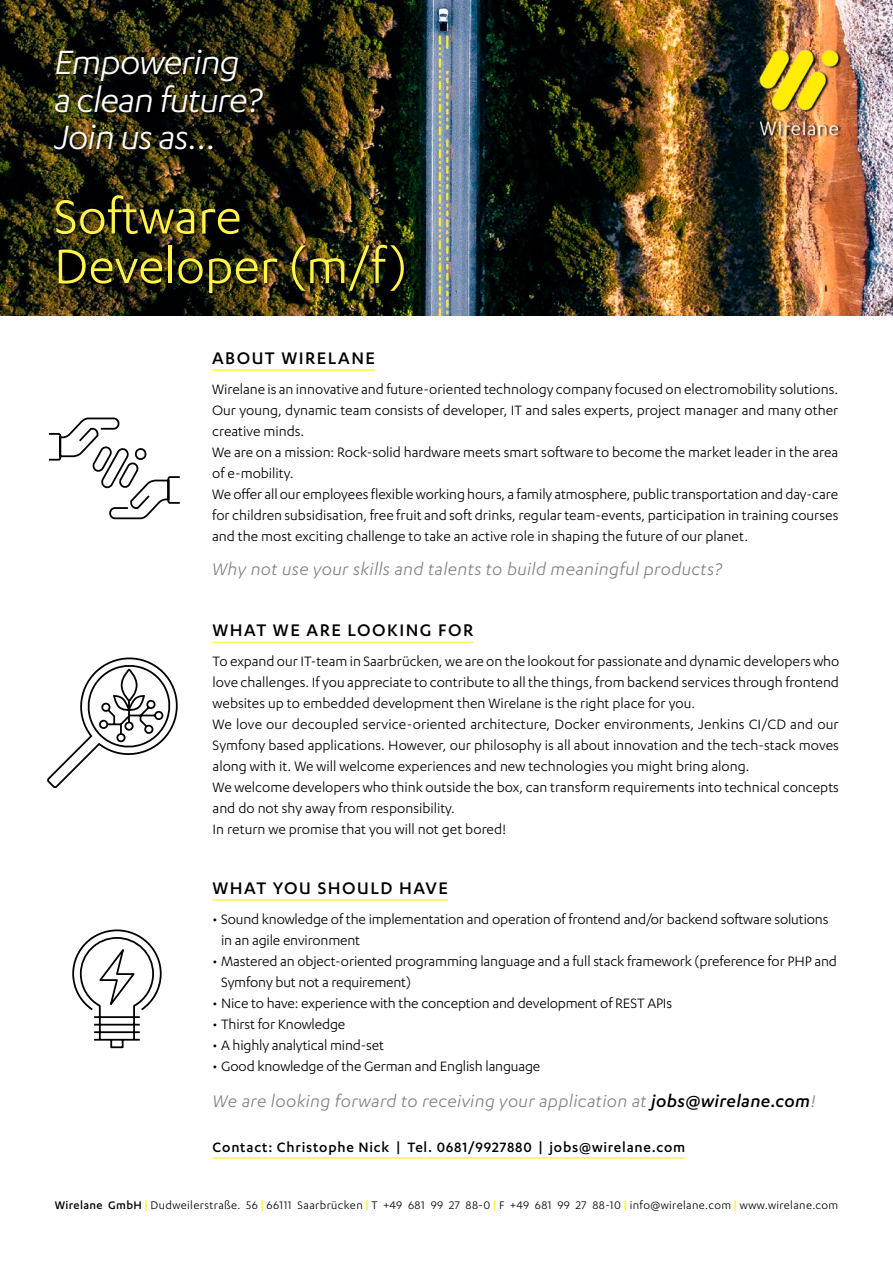
<style>
.page{position:relative;width:893px;height:1263px;background:#fff}
.page>*{position:absolute;margin:0;border:0;box-sizing:border-box;transform-origin:0 0}
.t1{font:55.5px/49.5px "Karbon";color:#fff34c}
.t2{font:italic 39px/37.5px "Karbon";letter-spacing:-.02em;color:#fff}
.t3{font:italic 19.5px "Karbon";letter-spacing:.02em;color:#7f8284}
.t4{font:500 19.5px "Karbon";letter-spacing:.075em;color:#000}
.t5{font:15.75px/21px "Karbon";color:#000}
.t6{font:500 15.75px "Karbon";letter-spacing:.05em;color:#000}
.t7{font:12.75px "Karbon";letter-spacing:.03em;color:#000}
.s1{font-weight:500;color:#000}
.s2{font-weight:500}
.s3{font-weight:700;color:#fff34c}
</style>
<div class="page">
<img style="left:0;top:0;width:893px;height:316px">
<hr style="left:212px;top:369px;width:163px;height:2px;background:#fff34c">
<svg style="left:48px;top:417px;width:132px;height:103px"></svg>
<hr style="left:213px;top:899px;width:235px;height:2px;background:#fff34c">
<svg style="left:72px;top:929px;width:90px;height:120px"></svg>
<hr style="left:213px;top:642px;width:260px;height:1px;background:#fff34c">
<svg style="left:47px;top:657px;width:131px;height:131px"></svg>
<hr style="left:213px;top:1157px;width:472px;height:2px;background:#fff34c">
<img style="left:720px;top:13px;width:159px;height:159px">
<div style="left:55px;top:195px;width:352px;height:101px;background:#000;opacity:.75"></div>
<div style="left:54px;top:49px;width:212px;height:104px;background:#000;opacity:.75"></div>
<h2 class="t2" style="left:54px;top:43px;width:210px">Empowering a clean future?<br>Join us as…</h2>
<h1 class="t1" style="left:54px;top:190px;width:355px">Software<br>Developer (m/f)</h1>
<p class="t4" style="left:212px;top:347px;width:165px">About Wirelane</p>
<p class="t5" style="left:212px;top:378px;width:628px">Wirelane is an innovative and future-oriented technology company focused on electromobility solutions.<br>Our young, dynamic team consists of developer, IT and sales experts, project manager and many other creative minds.<br>We are on a mission: Rock-solid hardware meets smart software to become the market leader in the area of e-mobility.<br>We offer all our employees flexible working hours, a family atmosphere, public transportation and day-care for children subsidisation, free fruit and soft drinks, regular team-events, participation in training courses and the most exciting challenge to take an active role in shaping the future of our planet.</p>
<p class="t3" style="left:212px;top:558px;width:512px">Why not use your skills and talents to build meaningful products?</p>
<p class="t4" style="left:213px;top:620px;width:262px">What we are looking for</p>
<p class="t5" style="left:213px;top:651px;width:628px">To expand our IT-team in Saarbrücken, we are on the lookout for passionate and dynamic developers who love challenges. If you appreciate to contribute to all the things, from backend services through frontend websites up to embedded development then Wirelane is the right place for you.<br>We love our decoupled service-oriented architecture, Docker environments, Jenkins CI/CD and our Symfony based applications. However, our philosophy is all about innovation and the tech-stack moves along with it. We will welcome experiences and new technologies you might bring along.<br>We welcome developers who think outside the box, can transform requirements into technical concepts and do not shy away from responsibility.<br>In return we promise that you will not get bored!</p>
<p class="t4" style="left:213px;top:877px;width:237px">What you should have</p>
<p class="t5" style="left:221px;top:908px;width:609px;text-indent:-9px">• Sound knowledge of the implementation and operation of frontend and/or backend software solutions in an agile environment</p>
<p class="t5" style="left:221px;top:950px;width:617px;text-indent:-9px">• Mastered an object-oriented programming language and a full stack framework (preference for PHP and<br>Symfony but not a requirement)</p>
<p class="t5" style="left:213px;top:992px;width:461px">• Nice to have: experience with the conception and development of REST APIs</p>
<p class="t5" style="left:213px;top:1013px;width:134px">• Thirst for Knowledge</p>
<p class="t5" style="left:213px;top:1034px;width:173px">• A highly analytical mind-set</p>
<p class="t5" style="left:213px;top:1055px;width:329px">• Good knowledge of the German and English language</p>
<p class="t3" style="left:213px;top:1090px;width:605px">We are looking forward to receiving your application at <span class="s1">jobs@wirelane.com</span>!</p>
<p class="t6" style="left:213px;top:1138px;width:474px">Contact: Christophe Nick | Tel. 0681/9927880 | jobs@wirelane.com</p>
<p class="t7" style="left:55px;top:1198px;width:785px"><span class="s2">Wirelane GmbH</span> <span class="s3">|</span> Dudweilerstraße. 56 <span class="s3">|</span> 66111 Saarbrücken <span class="s3">|</span> T +49 681 99 27 88-0 <span class="s3">|</span> F +49 681 99 27 88-10 <span class="s3">|</span> info@wirelane.com <span class="s3">|</span> www.wirelane.com</p>
</div>
